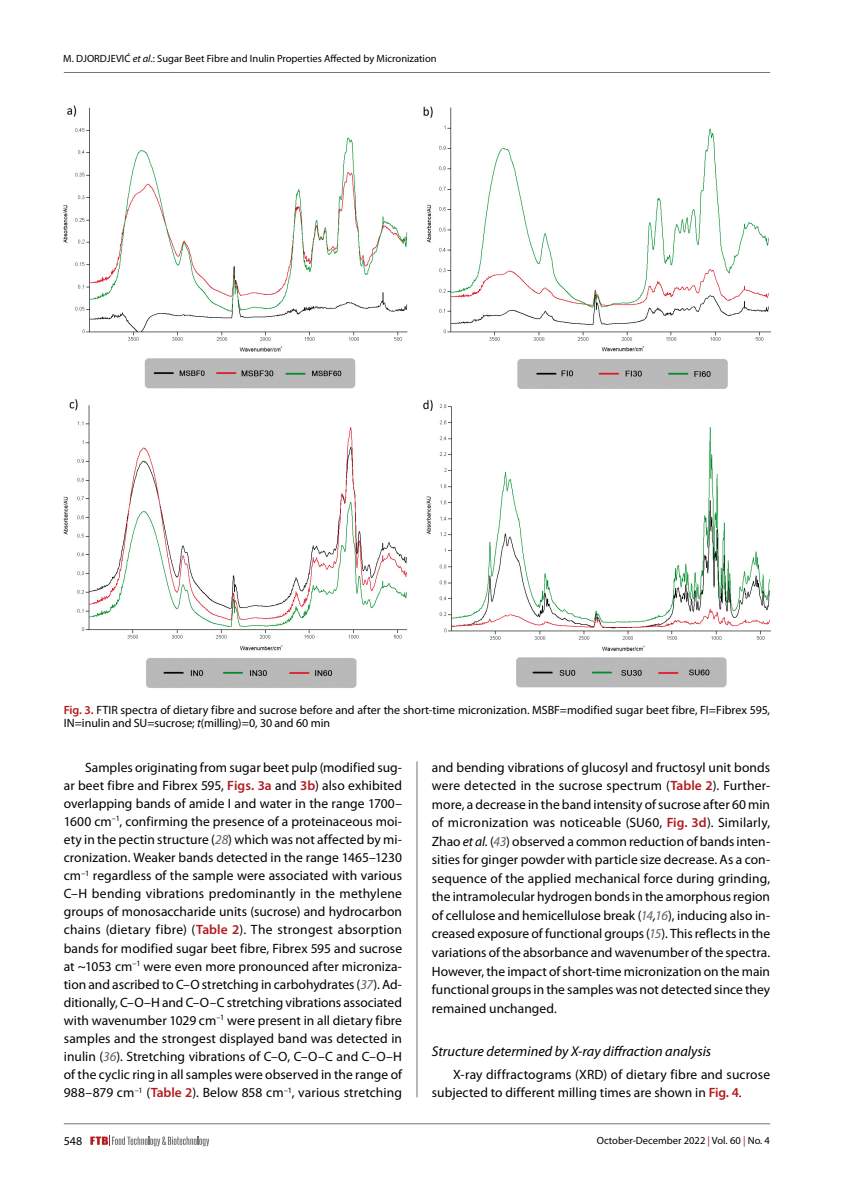
<style>
.page{position:relative;width:851px;height:1191px;background:#fff}
.page>*{position:absolute;margin:0;border:0;box-sizing:border-box;transform-origin:0 0}
.Podnaslov_2{font:italic 14.25px "Myriad Pro";color:#000}
.OSNOVNI_TXT{font:13.5px/18.1px "Myriad Pro";letter-spacing:.005em;color:#000;text-align:justify}
.Slike_i_Tablice{font:12px/13.5px "Myriad Pro";letter-spacing:-.005em;color:#000}
.t1{font:10.5px "Myriad Pro";color:#000}
.s1{font-style:italic}
.s2{font-weight:600;color:#b11a1f}
.s3{font-style:italic;color:#625f5c}
.s4{color:#a11b1b}
</style>
<div class="page">
<hr style="left:64px;top:72px;width:706px;height:1px;background:#777472">
<hr style="left:64px;top:1123px;width:706px;height:1px;background:#777472">
<svg style="left:90px;top:1135px;width:119px;height:11px"></svg>
<hr style="left:416px;top:761px;width:1px;height:336px;background:#777472">
<img style="left:64px;top:105px;width:706px;height:583px">
<p class="t1" style="left:63px;top:52px;width:375px">M. DJORDJEVIĆ <span class="s1">et al</span>.: Sugar Beet Fibre and Inulin Properties Affected by Micronization</p>
<p class="Slike_i_Tablice" style="left:64px;top:702px;width:707px"><span class="s2">Fig. 3.</span> FTIR spectra of dietary fibre and sucrose before and after the short-time micronization. MSBF=modified sugar beet fibre, FI=Fibrex 595,<br>IN=inulin and SU=sucrose; <span class="s1">t</span>(milling)=0, 30 and 60 min</p>
<p class="OSNOVNI_TXT" style="left:64px;top:757px;width:340px;text-indent:21px">Samples originating from sugar beet pulp (modified sug&shy;ar beet fibre and Fibrex 595, <span class="s2">Figs. 3a</span> and <span class="s2">3b</span>) also exhibited overlapping bands of amide I and water in the range 1700– 1600 cm<sup>–1</sup>, confirming the presence of a proteinaceous moi&shy;ety in the pectin structure (<span class="s3">28</span>) which was not affected by mi&shy;cronization. Weaker bands detected in the range 1465–1230 cm<sup>–1</sup> regardless of the sample were associated with various C–H bending vibrations predominantly in the methylene groups of monosaccharide units (sucrose) and hydrocarbon chains (dietary fibre) (<span class="s2">Table 2</span>). The strongest absorption bands for modified sugar beet fibre, Fibrex 595 and sucrose at ~1053 cm<sup>–1</sup> were even more pronounced after microniza&shy;tion and ascribed to C–O stretching in carbohydrates (<span class="s3">37</span>). Ad&shy;ditionally, C–O–H and C–O–C stretching vibrations associated with wavenumber 1029 cm<sup>–1</sup> were present in all dietary fibre samples and the strongest displayed band was detected in inulin (<span class="s3">36</span>). Stretching vibrations of C–O, C–O–C and C–O–H of the cyclic ring in all samples were observed in the range of 988–879 cm<sup>–1</sup> (<span class="s2">Table 2</span>). Below 858 cm<sup>–1</sup>, various stretching</p>
<p class="OSNOVNI_TXT" style="left:432px;top:757px;width:340px;line-height:18.6px">and bending vibrations of glucosyl and fructosyl unit bonds were detected in the sucrose spectrum (<span class="s2">Table 2</span>). Further&shy;more, a decrease in the band intensity of sucrose after 60 min of micronization was noticeable (SU60, <span class="s2">Fig. 3d</span>). Similarly, Zhao <span class="s1">et al.</span> (<span class="s3">43</span>) observed a common reduction of bands inten&shy;sities for ginger powder with particle size decrease. As a con&shy;sequence of the applied mechanical force during grinding, the intramolecular hydrogen bonds in the amorphous region of cellulose and hemicellulose break (<span class="s3">14</span><span class="s1">,</span><span class="s3">16</span>), inducing also in&shy;creased exposure of functional groups (<span class="s3">15</span>). This reflects in the variations of the absorbance and wavenumber of the spectra.<br>However, the impact of short-time micronization on the main functional groups in the samples was not detected since they remained unchanged.</p>
<p class="Podnaslov_2" style="left:432px;top:1042px;width:281px">Structure determined by X-ray diffraction analysis</p>
<p class="OSNOVNI_TXT" style="left:432px;top:1064px;width:340px;line-height:18.6px;text-indent:21px">X-ray diffractograms (XRD) of dietary fibre and sucrose subjected to different milling times are shown in <span class="s2">Fig. 4</span>.</p>
<p class="Slike_i_Tablice" style="left:64px;top:1133px;width:20px">548</p>
<p class="t1" style="left:596px;top:1134px;width:175px">October-December 2022 <span class="s4">|</span> Vol. 60 <span class="s4">|</span> No. 4</p>
</div>
